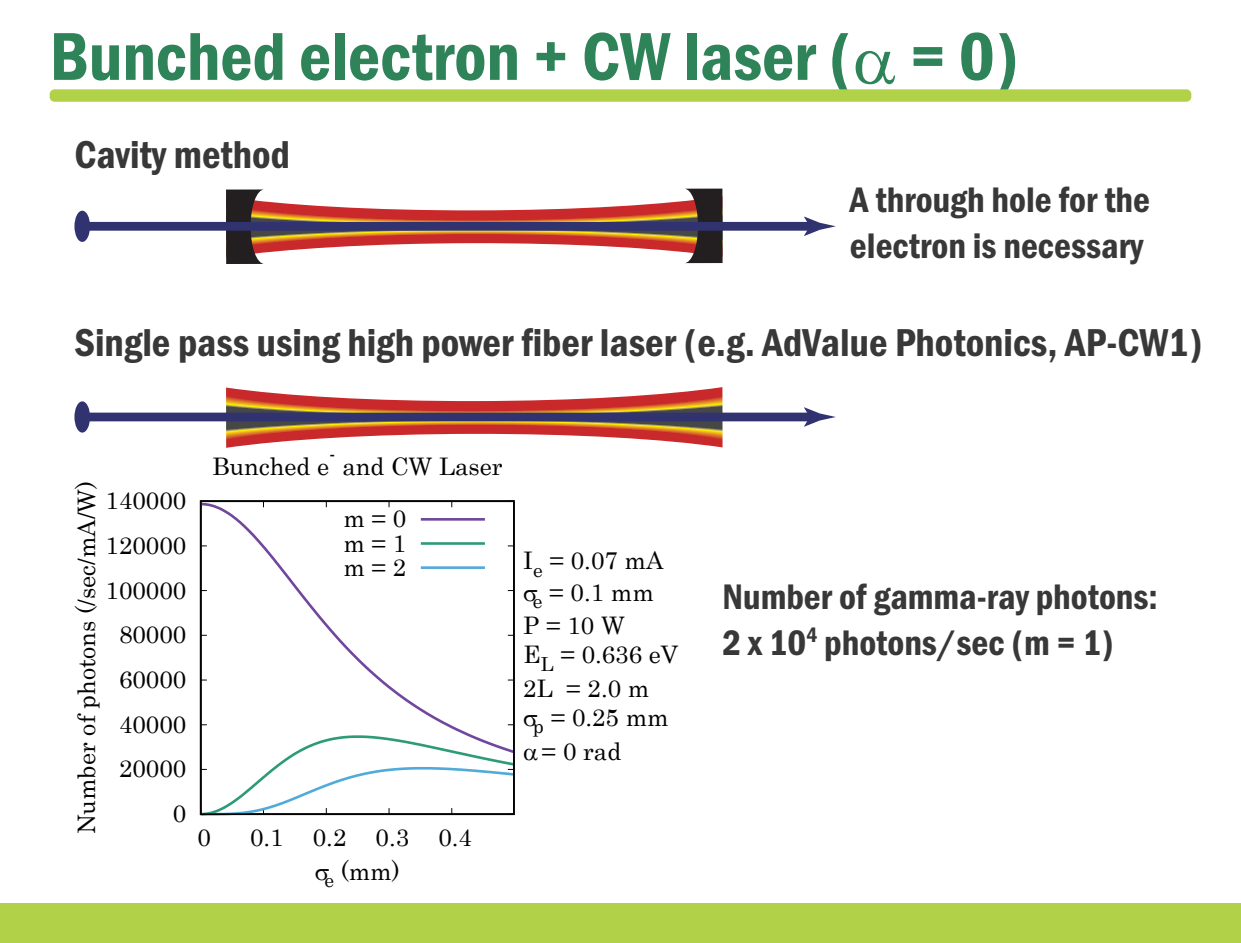
<style>
.page{position:relative;width:1241px;height:943px;background:#fff}
.page>*{position:absolute;margin:0;border:0;box-sizing:border-box;transform-origin:0 0}
.t1{font:70px "Franklin Gothic URW Con Dem";color:#2f8359}
.t2{font:40.25px "Franklin Gothic URW Con Dem";color:#383839}
.t3{font:36.75px/45.5px "Franklin Gothic URW Con Dem";color:#383839}
.t4{font:24.15px/31.3px "Century";color:#030303}
.t5{font:19.25px "Century";color:#030303}
</style>
<div class="page">
<svg style="left:199px;top:501px;width:316px;height:40px"></svg>
<svg style="left:199px;top:541px;width:316px;height:24px"></svg>
<svg style="left:199px;top:565px;width:316px;height:251px"></svg>
<div style="left:200px;top:500px;width:314px;height:315px;border:2px solid #030303"></div>
<svg style="left:226px;top:189px;width:496px;height:75px"></svg>
<div style="left:74px;top:211px;width:16px;height:31px;background:#313370;border-radius:50%"></div>
<div style="left:89px;top:222px;width:725px;height:9px;background:#313370"></div>
<svg style="left:803px;top:217px;width:32px;height:19px"></svg>
<svg style="left:226px;top:387px;width:496px;height:61px"></svg>
<div style="left:74px;top:401px;width:16px;height:31px;background:#313370;border-radius:50%"></div>
<div style="left:89px;top:412px;width:725px;height:9px;background:#313370"></div>
<svg style="left:803px;top:407px;width:32px;height:19px"></svg>
<div style="left:0;top:903px;width:1240px;height:40px;background:#b1d248"></div>
<div style="left:50px;top:89px;width:1141px;height:13px;background:#b1d248;border-radius:5px"></div>
<h1 class="t1" style="left:50px;top:10px;width:970px">Bunched electron + CW laser ( = 0)</h1>
<h2 class="t2" style="left:74px;top:127px;width:217px">Cavity method</h2>
<h3 class="t3" style="left:849px;top:176px;width:301px">A through hole for the electron is necessary</h3>
<h2 class="t2" style="left:74px;top:316px;width:1129px">Single pass using high power fiber laser (e.g. AdValue Photonics, AP-CW1)</h2>
<p class="t4" style="left:69px;top:834px;width:355px;rotate:-90deg">Number of photons (/sec/mA/W)</p>
<p class="t4" style="left:106px;top:483px;width:82px">140000</p>
<p class="t4" style="left:106px;top:527px;width:82px">120000</p>
<p class="t4" style="left:106px;top:572px;width:82px">100000</p>
<p class="t4" style="left:119px;top:617px;width:69px">80000</p>
<p class="t4" style="left:119px;top:661px;width:69px">60000</p>
<p class="t4" style="left:119px;top:706px;width:69px">40000</p>
<p class="t4" style="left:119px;top:751px;width:69px">20000</p>
<p class="t4" style="left:173px;top:795px;width:15px">0</p>
<p class="t5" style="left:329px;top:440px;width:8px">-</p>
<p class="t4" style="left:212px;top:449px;width:119px">Bunched e</p>
<p class="t4" style="left:342px;top:438px;width:162px;line-height:52px">and CW Laser m = 0</p>
<p class="t4" style="left:343px;top:528px;width:64px;line-height:24.2px">m = 1 m = 2</p>
<p class="t4" style="left:197px;top:819px;width:15px">0</p>
<p class="t4" style="left:250px;top:819px;width:223px">0.1 0.2 0.3 0.4</p>
<p class="t4" style="left:324px;top:853px;width:77px"><sub>e</sub> (mm)</p>
<p class="t4" style="left:523px;top:543px;width:142px;text-align:center">I<sub>e</sub> = 0.07 mA <sub>e</sub> = 0.1 mm</p>
<p class="t4" style="left:523px;top:609px;width:157px;line-height:28.7px">P = 10 W<br>E<sub>L</sub> = 0.636 eV</p>
<p class="t4" style="left:533px;top:671px;width:137px;line-height:28.9px;text-indent:-10px">2L = 2.0 m<br><sub>p</sub> = 0.25 mm</p>
<p class="t4" style="left:541px;top:733px;width:81px">= 0 rad</p>
<h3 class="t3" style="left:722px;top:572px;width:437px">Number of gamma-ray photons:<br>2 x 10<sup>4</sup> photons/sec (m = 1)</h3>
</div>
